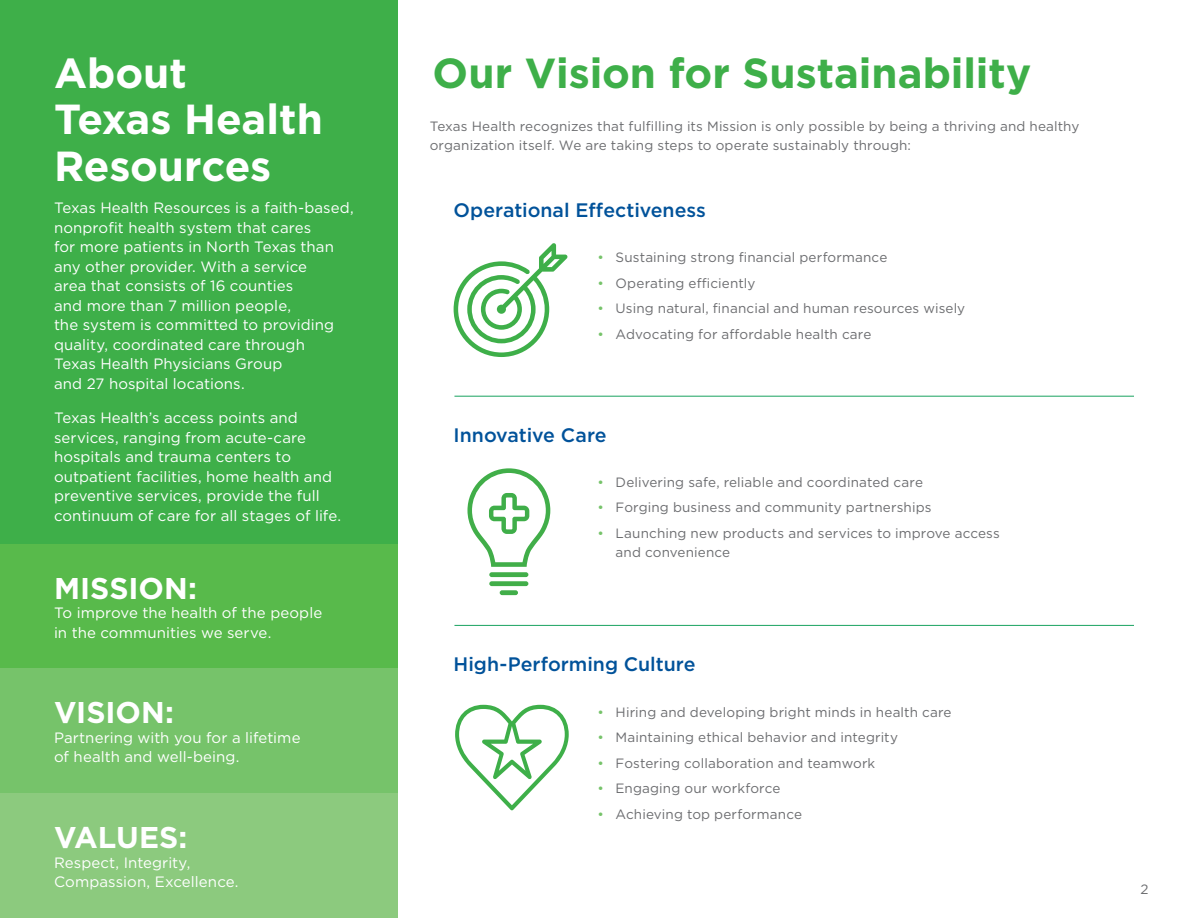
<style>
.page{position:relative;width:1188px;height:918px;background:#fff}
.page>*{position:absolute;margin:0;border:0;box-sizing:border-box;transform-origin:0 0}
.t1{font:700 42px "Gotham";color:#3eaf49}
.t2{font:700 42px/46.5px "Gotham";letter-spacing:-.005em;color:#fff}
.t3{font:700 30px "Gotham";color:#fff}
.t4{font:500 19.5px "Gotham";color:#01529a}
.t5{font:15px/19.5px "Gotham";letter-spacing:.005em;color:#fff}
.t6{font:13.5px/19.5px "Gotham";letter-spacing:.01em;color:#6c6d70}
.s1{color:#76c36a}
</style>
<div class="page">
<div style="left:0;top:0;width:397px;height:573px;background:#3eaf49"></div>
<div style="left:0;top:544px;width:397px;height:124px;background:#58ba4b"></div>
<div style="left:0;top:668px;width:397px;height:125px;background:#76c36a"></div>
<div style="left:0;top:793px;width:397px;height:125px;background:#8cca7e"></div>
<svg style="left:454px;top:243px;width:114px;height:114px"></svg>
<svg style="left:455px;top:705px;width:114px;height:105px"></svg>
<svg style="left:467px;top:468px;width:83px;height:99px"></svg>
<div style="left:489px;top:572px;width:39px;height:5px;background:#41ae49;border-radius:2px"></div>
<div style="left:489px;top:581px;width:39px;height:5px;background:#41ae49;border-radius:2px"></div>
<div style="left:500px;top:590px;width:18px;height:5px;background:#41ae49;border-radius:2px"></div>
<hr style="left:454px;top:396px;width:680px;height:1px;background:#19a260">
<hr style="left:454px;top:625px;width:680px;height:1px;background:#19a260">
<h1 class="t2" style="left:54px;top:49px;width:271px">About<br>Texas Health<br>Resources</h1>
<h1 class="t1" style="left:433px;top:45px;width:600px">Our Vision for Sustainability</h1>
<p class="t6" style="left:430px;top:116px;width:651px">Texas Health recognizes that fulfilling its Mission is only possible by being a thriving and healthy organization itself. We are taking steps to operate sustainably through:</p>
<p class="t5" style="left:54px;top:198px;width:301px">Texas Health Resources is a faith-based, nonprofit health system that cares<br>for more patients in North Texas than any other provider. With a service<br>area that consists of 16 counties<br>and more than 7 million people,<br>the system is committed to providing quality, coordinated care through<br>Texas Health Physicians Group<br>and 27 hospital locations.</p>
<p class="t5" style="left:54px;top:408px;width:289px">Texas Health’s access points and services, ranging from acute-care hospitals and trauma centers to outpatient facilities, home health and preventive services, provide the full continuum of care for all stages of life.</p>
<h2 class="t3" style="left:54px;top:568px;width:145px">MISSION:</h2>
<p class="t5" style="left:54px;top:603px;width:270px">To improve the health of the people in the communities we serve.</p>
<h2 class="t3" style="left:54px;top:693px;width:122px">VISION:</h2>
<p class="t5" style="left:54px;top:727px;width:248px">Partnering with you for a lifetime of health and well-being.</p>
<h2 class="t3" style="left:54px;top:818px;width:135px">VALUES:</h2>
<p class="t5" style="left:54px;top:852px;width:186px">Respect, Integrity,<br>Compassion, Excellence.</p>
<h3 class="t4" style="left:454px;top:197px;width:254px">Operational Effectiveness</h3>
<p class="t6" style="left:598px;top:247px;width:291px"><span class="s1">•</span> Sustaining strong financial performance</p>
<p class="t6" style="left:598px;top:273px;width:159px"><span class="s1">•</span> Operating efficiently</p>
<p class="t6" style="left:598px;top:298px;width:369px"><span class="s1">•</span> Using natural, financial and human resources wisely</p>
<p class="t6" style="left:598px;top:324px;width:275px"><span class="s1">•</span> Advocating for affordable health care</p>
<h3 class="t4" style="left:454px;top:422px;width:155px">Innovative Care</h3>
<p class="t6" style="left:598px;top:472px;width:327px"><span class="s1">•</span> Delivering safe, reliable and coordinated care</p>
<p class="t6" style="left:598px;top:498px;width:335px"><span class="s1">•</span> Forging business and community partnerships</p>
<p class="t6" style="left:616px;top:523px;width:386px;text-indent:-18px"><span class="s1">•</span> Launching new products and services to improve access and convenience</p>
<h3 class="t4" style="left:454px;top:652px;width:243px">High-Performing Culture</h3>
<p class="t6" style="left:598px;top:702px;width:355px"><span class="s1">•</span> Hiring and developing bright minds in health care</p>
<p class="t6" style="left:598px;top:728px;width:302px"><span class="s1">•</span> Maintaining ethical behavior and integrity</p>
<p class="t6" style="left:598px;top:753px;width:279px"><span class="s1">•</span> Fostering collaboration and teamwork</p>
<p class="t6" style="left:598px;top:779px;width:184px"><span class="s1">•</span> Engaging our workforce</p>
<p class="t6" style="left:598px;top:804px;width:206px"><span class="s1">•</span> Achieving top performance</p>
<p class="t6" style="left:1140px;top:879px;width:10px">2</p>
</div>
